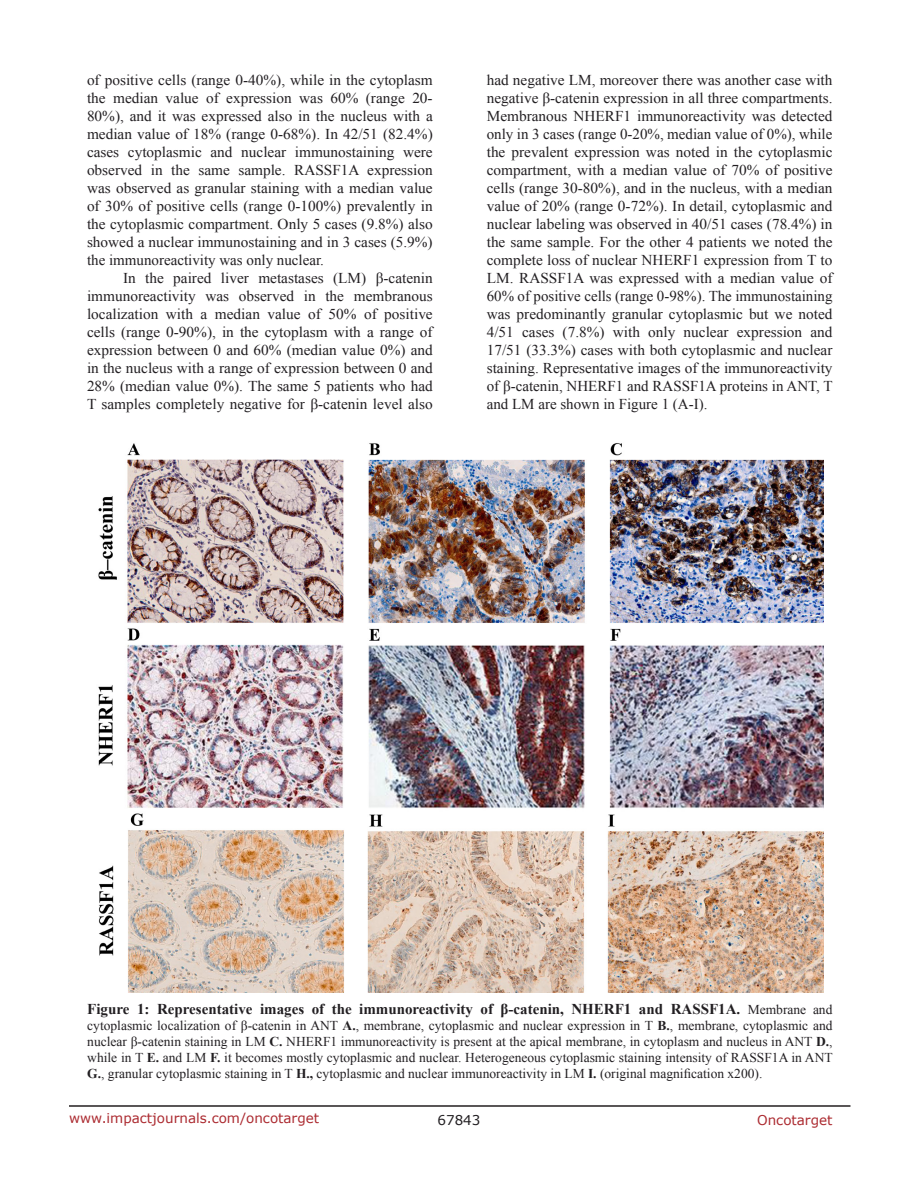
<style>
.page{position:relative;width:918px;height:1188px;background:#fff}
.page>*{position:absolute;margin:0;border:0;box-sizing:border-box;transform-origin:0 0}
.BodyText{font:15px/18px "Times New Roman";color:#221f22;text-align:justify}
.FigureText{font:700 15px "Times New Roman";color:#221f22}
.FigureText-2{font:13.5px/16.2px "Times New Roman";color:#221f22;text-align:justify}
.t1{font:13.5px "Verdana";color:#ac2b31}
.t2{font:13.5px "Verdana";color:#221f22}
.s1{font-weight:400;font-size:13.5px}
.s2{font-weight:700}
</style>
<div class="page">
<hr style="left:69px;top:1105px;width:781px;height:2px;background:#231f20">
<img style="left:98px;top:443px;width:725px;height:549px">
<p class="BodyText" style="left:87px;top:71px;width:347px">of positive cells (range 0-40%), while in the cytoplasm the median value of expression was 60% (range 20- 80%), and it was expressed also in the nucleus with a median value of 18% (range 0-68%). In 42/51 (82.4%) cases cytoplasmic and nuclear immunostaining were observed in the same sample. RASSF1A expression was observed as granular staining with a median value of 30% of positive cells (range 0-100%) prevalently in the cytoplasmic compartment. Only 5 cases (9.8%) also showed a nuclear immunostaining and in 3 cases (5.9%) the immunoreactivity was only nuclear.</p>
<p class="BodyText" style="left:87px;top:269px;width:347px;text-indent:36px">In the paired liver metastases (LM) β-catenin immunoreactivity was observed in the membranous localization with a median value of 50% of positive cells (range 0-90%), in the cytoplasm with a range of expression between 0 and 60% (median value 0%) and in the nucleus with a range of expression between 0 and 28% (median value 0%). The same 5 patients who had T samples completely negative for β-catenin level also</p>
<p class="BodyText" style="left:487px;top:71px;width:348px">had negative LM, moreover there was another case with negative β-catenin expression in all three compartments.<br>Membranous NHERF1 immunoreactivity was detected only in 3 cases (range 0-20%, median value of 0%), while the prevalent expression was noted in the cytoplasmic compartment, with a median value of 70% of positive cells (range 30-80%), and in the nucleus, with a median value of 20% (range 0-72%). In detail, cytoplasmic and nuclear labeling was observed in 40/51 cases (78.4%) in the same sample. For the other 4 patients we noted the complete loss of nuclear NHERF1 expression from T to LM. RASSF1A was expressed with a median value of 60% of positive cells (range 0-98%). The immunostaining was predominantly granular cytoplasmic but we noted 4/51 cases (7.8%) with only nuclear expression and 17/51 (33.3%) cases with both cytoplasmic and nuclear staining. Representative images of the immunoreactivity of β-catenin, NHERF1 and RASSF1A proteins in ANT, T and LM are shown in Figure 1 (A-I).</p>
<p class="FigureText" style="left:87px;top:998px;width:747px">Figure 1: Representative images of the immunoreactivity of β-catenin, NHERF1 and RASSF1A. <span class="s1">Membrane and</span></p>
<p class="FigureText-2" style="left:87px;top:1017px;width:747px">cytoplasmic localization of β-catenin in ANT <span class="s2">A.</span>, membrane, cytoplasmic and nuclear expression in T <span class="s2">B.</span>, membrane, cytoplasmic and nuclear β-catenin staining in LM <span class="s2">C.</span> NHERF1 immunoreactivity is present at the apical membrane, in cytoplasm and nucleus in ANT <span class="s2">D.</span>, while in T <span class="s2">E.</span> and LM <span class="s2">F.</span> it becomes mostly cytoplasmic and nuclear. Heterogeneous cytoplasmic staining intensity of RASSF1A in ANT <span class="s2">G.</span>, granular cytoplasmic staining in T <span class="s2">H.,</span> cytoplasmic and nuclear immunoreactivity in LM <span class="s2">I.</span> (original magnification x200).</p>
<p class="t1" style="left:69px;top:1109px;width:252px">www.impactjournals.com/oncotarget</p>
<p class="t2" style="left:438px;top:1111px;width:44px">67843</p>
<p class="t1" style="left:757px;top:1111px;width:77px">Oncotarget</p>
</div>
